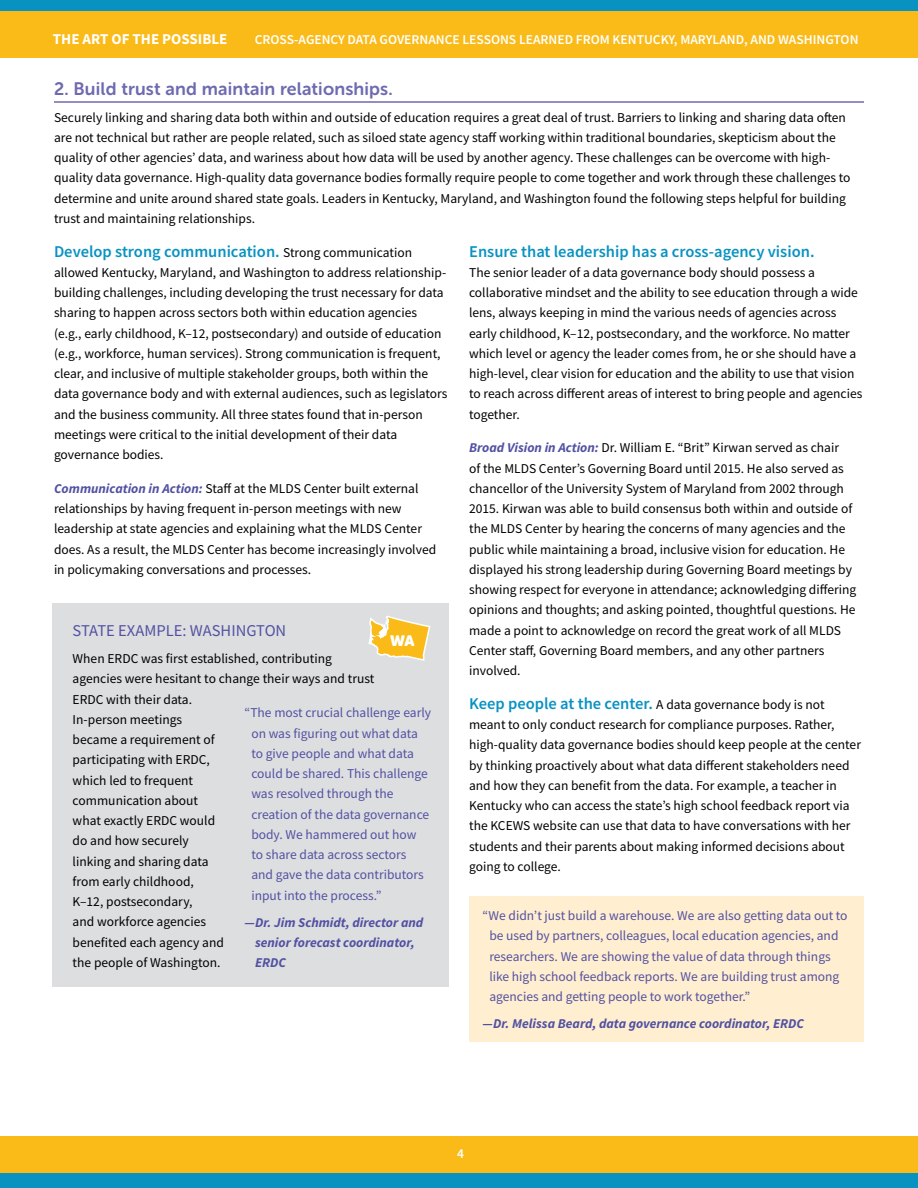
<style>
.page{position:relative;width:918px;height:1188px;background:#fff}
.page>*{position:absolute;margin:0;border:0;box-sizing:border-box;transform-origin:0 0}
.B_head{font:18px "Museo Sans Rounded 700";letter-spacing:.01em;color:#6e6ab0}
.C_head{font:600 16.5px "Source Sans Pro";color:#0892c2}
.sidebar{font:16.5px "Source Sans Pro";color:#5251a2}
.t1{font:700 15px "Source Sans Pro";color:#fff}
.t2{font:15px "Museo Sans Rounded";color:#fff}
.body{font:13.5px/20.2px "Source Sans Pro";color:#000}
.C_head-2{font:13.5px/20.2px "Source Sans Pro";color:#000}
.body-2{font:13.5px/20.2px "Source Sans Pro";color:#5251a2}
.body-3{font:italic 700 13.5px/20.2px "Source Sans Pro";color:#5251a2}
.t3{font:600 13.5px "Source Sans Pro";color:#fff}
.s1{font-weight:400;font-size:13.5px;color:#000}
.s2{font-weight:700;font-style:italic;color:#5251a2}
.s3{font-weight:600;font-size:16.5px;color:#0892c2}
</style>
<div class="page">
<div style="left:0;top:0;width:918px;height:58px;background:#fabb18"></div>
<div style="left:0;top:0;width:918px;height:11px;background:#0892c2"></div>
<div style="left:0;top:1137px;width:918px;height:47px;background:#fabb18"></div>
<div style="left:0;top:1174px;width:918px;height:14px;background:#0892c2"></div>
<hr style="left:54px;top:101px;width:810px;height:2px;background:#6e6ab0">
<div style="left:52px;top:603px;width:397px;height:384px;background:#dddee0"></div>
<svg style="left:368px;top:616px;width:62px;height:45px"></svg>
<div style="left:469px;top:896px;width:395px;height:146px;background:#ffeecf"></div>
<p class="t1" style="left:53px;top:29px;width:176px">THE ART OF THE POSSIBLE</p>
<p class="t3" style="left:255px;top:31px;width:605px">CROSS-AGENCY DATA GOVERNANCE LESSONS LEARNED FROM KENTUCKY, MARYLAND, AND WASHINGTON</p>
<p class="B_head" style="left:54px;top:78px;width:340px">2. Build trust and maintain relationships.</p>
<p class="body" style="left:54px;top:107px;width:798px">Securely linking and sharing data both within and outside of education requires a great deal of trust. Barriers to linking and sharing data often are not technical but rather are people related, such as siloed state agency staff working within traditional boundaries, skepticism about the quality of other agencies’ data, and wariness about how data will be used by another agency. These challenges can be overcome with high&shy;quality data governance. High-quality data governance bodies formally require people to come together and work through these challenges to determine and unite around shared state goals. Leaders in Kentucky, Maryland, and Washington found the following steps helpful for building trust and maintaining relationships.</p>
<p class="C_head" style="left:54px;top:240px;width:360px">Develop strong communication. <span class="s1">Strong communication</span></p>
<p class="C_head-2" style="left:54px;top:262px;width:395px">allowed Kentucky, Maryland, and Washington to address relationship&shy;building challenges, including developing the trust necessary for data sharing to happen across sectors both within education agencies (e.g., early childhood, K–12, postsecondary) and outside of education (e.g., workforce, human services). Strong communication is frequent, clear, and inclusive of multiple stakeholder groups, both within the data governance body and with external audiences, such as legislators and the business community. All three states found that in-person meetings were critical to the initial development of their data governance bodies.</p>
<p class="body" style="left:54px;top:478px;width:384px"><span class="s2">Communication in Action:</span> Staff at the MLDS Center built external relationships by having frequent in-person meetings with new leadership at state agencies and explaining what the MLDS Center does. As a result, the MLDS Center has become increasingly involved in policymaking conversations and processes.</p>
<p class="C_head" style="left:469px;top:240px;width:347px">Ensure that leadership has a cross-agency vision.</p>
<p class="C_head-2" style="left:469px;top:262px;width:395px">The senior leader of a data governance body should possess a collaborative mindset and the ability to see education through a wide lens, always keeping in mind the various needs of agencies across early childhood, K–12, postsecondary, and the workforce. No matter which level or agency the leader comes from, he or she should have a high-level, clear vision for education and the ability to use that vision to reach across different areas of interest to bring people and agencies together.</p>
<p class="body" style="left:469px;top:438px;width:389px"><span class="s2">Broad Vision in Action:</span> Dr. William E. “Brit” Kirwan served as chair<br>of the MLDS Center’s Governing Board until 2015. He also served as chancellor of the University System of Maryland from 2002 through 2015. Kirwan was able to build consensus both within and outside of the MLDS Center by hearing the concerns of many agencies and the public while maintaining a broad, inclusive vision for education. He displayed his strong leadership during Governing Board meetings by showing respect for everyone in attendance; acknowledging differing opinions and thoughts; and asking pointed, thoughtful questions. He made a point to acknowledge on record the great work of all MLDS Center staff, Governing Board members, and any other partners involved.</p>
<p class="C_head-2" style="left:469px;top:694px;width:393px"><span class="s3">Keep people at the center.</span> A data governance body is not meant to only conduct research for compliance purposes. Rather, high-quality data governance bodies should keep people at the center by thinking proactively about what data different stakeholders need and how they can benefit from the data. For example, a teacher in Kentucky who can access the state’s high school feedback report via the KCEWS website can use that data to have conversations with her students and their parents about making informed decisions about going to college.</p>
<p class="sidebar" style="left:73px;top:620px;width:215px">STATE EXAMPLE: WASHINGTON</p>
<p class="body" style="left:73px;top:648px;width:303px">When ERDC was first established, contributing agencies were hesitant to change their ways and trust<br>ERDC with their data.<br>In-person meetings<br>became a requirement of<br>participating with ERDC,<br>which led to frequent<br>communication about<br>what exactly ERDC would<br>do and how securely<br>linking and sharing data<br>from early childhood,<br>K–12, postsecondary,<br>and workforce agencies<br>benefited each agency and<br>the people of Washington.</p>
<p class="t2" style="left:390px;top:632px;width:26px">WA</p>
<p class="body-2" style="left:251px;top:703px;width:181px;text-indent:-7px">“The most crucial challenge early on was figuring out what data to give people and what data could be shared. This challenge was resolved through the creation of the data governance body. We hammered out how to share data across sectors and gave the data contributors input into the process.”</p>
<p class="body-3" style="left:255px;top:912px;width:170px;text-indent:-10px">—Dr. Jim Schmidt, director and senior forecast coordinator,<br>ERDC</p>
<p class="body-2" style="left:489px;top:905px;width:360px;text-indent:-7px">“We didn’t just build a warehouse. We are also getting data out to be used by partners, colleagues, local education agencies, and researchers. We are showing the value of data through things like high school feedback reports. We are building trust among agencies and getting people to work together.”</p>
<p class="body-3" style="left:483px;top:1013px;width:323px">—Dr. Melissa Beard, data governance coordinator, ERDC</p>
<p class="t3" style="left:457px;top:1145px;width:8px">4</p>
</div>
